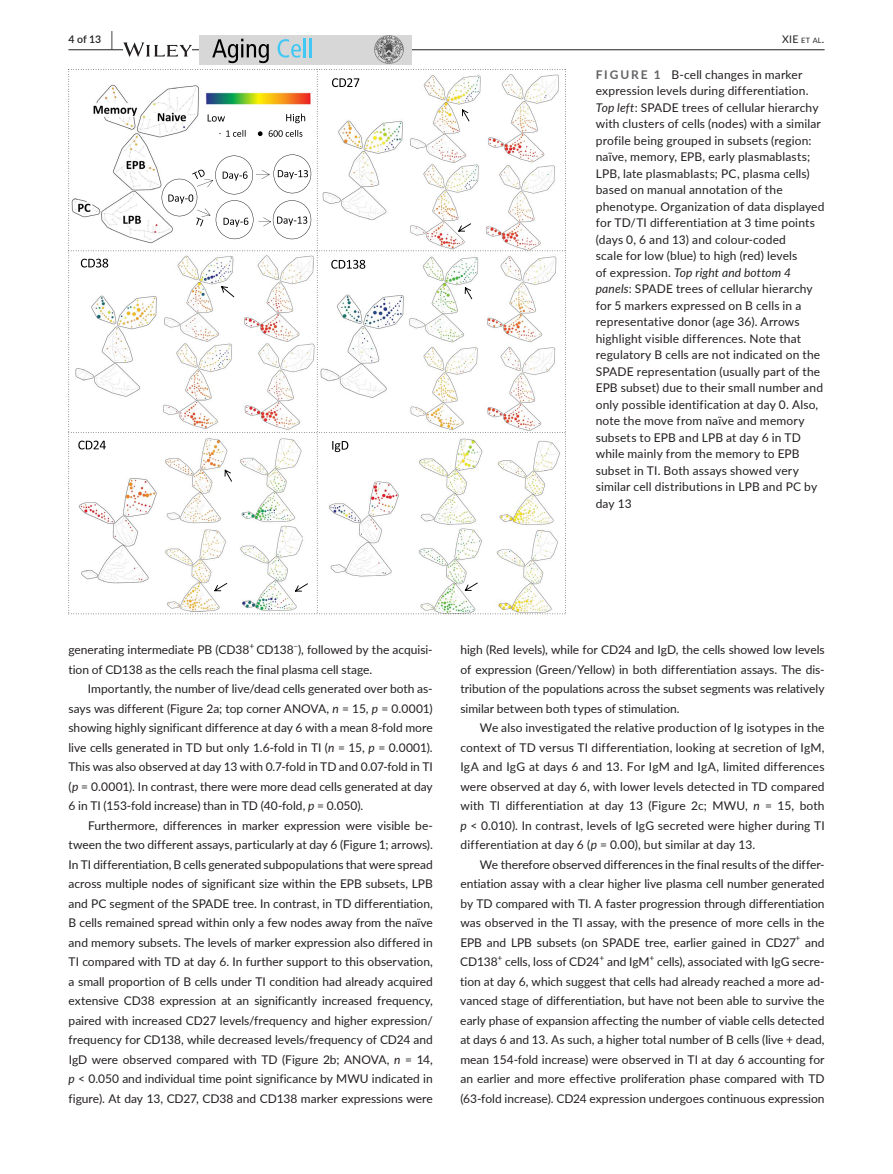
<style>
.page{position:relative;width:893px;height:1174px;background:#fff}
.page>*{position:absolute;margin:0;border:0;box-sizing:border-box;transform-origin:0 0}
.t1{font:12px/16.5px "Lato";color:#231f20;text-align:justify}
.t2{font:10.5px "Lato";color:#231f20}
.t3{font:600 10.5px "Lato";color:#231f20}
.t4{font:8.4px "Lato";color:#231f20}
.s1{font-size:19.5px}
.s2{font-size:7.35px}
.s3{font-weight:700;color:#636366}
.s4{font-style:italic}
</style>
<div class="page">
<hr style="left:68px;top:49px;width:756px;height:1px;background:#231f20">
<svg style="left:123px;top:42px;width:69px;height:15px"></svg>
<div style="left:200px;top:35px;width:212px;height:29px;background:#d7d7d7"></div>
<svg style="left:212px;top:39px;width:57px;height:24px"></svg>
<svg style="left:278px;top:38px;width:28px;height:20px"></svg>
<hr style="left:309px;top:38px;width:3px;height:19px;background:#40c8f4">
<img style="left:375px;top:35px;width:28px;height:29px">
<svg style="left:68px;top:69px;width:498px;height:545px"></svg>
<p class="t3" style="left:68px;top:31px;width:46px">4 of 13 <span class="s1">|</span></p>
<p class="t2" style="left:782px;top:31px;width:44px">XIE <span class="s2">et al</span>.</p>
<p class="t1" style="left:596px;top:66px;width:230px;text-align:left"><span class="s3">FIGURE 1</span> B-cell changes in marker expression levels during differentiation.<br><span class="s4">Top left</span>: SPADE trees of cellular hierarchy with clusters of cells (nodes) with a similar profile being grouped in subsets (region: naïve, memory, EPB, early plasmablasts; LPB, late plasmablasts; PC, plasma cells) based on manual annotation of the phenotype. Organization of data displayed for TD/TI differentiation at 3 time points (days 0, 6 and 13) and colour-coded<br>scale for low (blue) to high (red) levels<br>of expression. <span class="s4">Top right and bottom 4 panels</span>: SPADE trees of cellular hierarchy for 5 markers expressed on B cells in a representative donor (age 36). Arrows highlight visible differences. Note that regulatory B cells are not indicated on the SPADE representation (usually part of the EPB subset) due to their small number and only possible identification at day 0. Also, note the move from naïve and memory subsets to EPB and LPB at day 6 in TD while mainly from the memory to EPB subset in TI. Both assays showed very similar cell distributions in LPB and PC by day 13</p>
<p class="t1" style="left:68px;top:641px;width:182px">generating intermediate PB (CD38</p>
<p class="t4" style="left:249px;top:640px;width:6px">+</p>
<p class="t1" style="left:256px;top:641px;width:178px">CD138 ), followed by the acquisi-</p>
<p class="t4" style="left:294px;top:640px;width:6px">−</p>
<p class="t1" style="left:68px;top:660px;width:305px">tion of CD138 as the cells reach the final plasma cell stage.</p>
<p class="t1" style="left:88px;top:680px;width:346px">Importantly, the number of live/dead cells generated over both as-</p>
<p class="t1" style="left:68px;top:699px;width:366px">says was different (Figure 2a; top corner ANOVA, <span class="s4">n</span> = 15, <span class="s4">p</span> = 0.0001)</p>
<p class="t1" style="left:68px;top:719px;width:366px">showing highly significant difference at day 6 with a mean 8-fold more</p>
<p class="t1" style="left:69px;top:738px;width:366px">live cells generated in TD but only 1.6-fold in TI (<span class="s4">n</span> = 15, <span class="s4">p</span> = 0.0001).</p>
<p class="t1" style="left:69px;top:758px;width:366px">This was also observed at day 13 with 0.7-fold in TD and 0.07-fold in TI</p>
<p class="t1" style="left:69px;top:777px;width:366px">(<span class="s4">p</span> = 0.0001). In contrast, there were more dead cells generated at day</p>
<p class="t1" style="left:69px;top:797px;width:296px">6 in TI (153-fold increase) than in TD (40-fold, <span class="s4">p</span> = 0.050).</p>
<p class="t1" style="left:88px;top:816px;width:346px">Furthermore, differences in marker expression were visible be-</p>
<p class="t1" style="left:69px;top:836px;width:366px">tween the two different assays, particularly at day 6 (Figure 1; arrows).</p>
<p class="t1" style="left:69px;top:855px;width:366px">In TI differentiation, B cells generated subpopulations that were spread</p>
<p class="t1" style="left:69px;top:875px;width:366px">across multiple nodes of significant size within the EPB subsets, LPB</p>
<p class="t1" style="left:69px;top:894px;width:366px">and PC segment of the SPADE tree. In contrast, in TD differentiation,</p>
<p class="t1" style="left:69px;top:914px;width:366px">B cells remained spread within only a few nodes away from the naïve</p>
<p class="t1" style="left:69px;top:933px;width:366px">and memory subsets. The levels of marker expression also differed in</p>
<p class="t1" style="left:69px;top:953px;width:366px">TI compared with TD at day 6. In further support to this observation,</p>
<p class="t1" style="left:69px;top:972px;width:366px">a small proportion of B cells under TI condition had already acquired</p>
<p class="t1" style="left:69px;top:992px;width:366px">extensive CD38 expression at an significantly increased frequency,</p>
<p class="t1" style="left:69px;top:1011px;width:366px">paired with increased CD27 levels/frequency and higher expression/</p>
<p class="t1" style="left:69px;top:1031px;width:366px">frequency for CD138, while decreased levels/frequency of CD24 and</p>
<p class="t1" style="left:69px;top:1050px;width:366px">IgD were observed compared with TD (Figure 2b; ANOVA, <span class="s4">n</span> = 14,</p>
<p class="t1" style="left:69px;top:1070px;width:366px"><span class="s4">p</span> &lt; 0.050 and individual time point significance by MWU indicated in</p>
<p class="t1" style="left:69px;top:1089px;width:366px">figure). At day 13, CD27, CD38 and CD138 marker expressions were</p>
<p class="t1" style="left:460px;top:639px;width:366px;line-height:19.5px">high (Red levels), while for CD24 and IgD, the cells showed low levels of expression (Green/Yellow) in both differentiation assays. The dis&shy;tribution of the populations across the subset segments was relatively similar between both types of stimulation.</p>
<p class="t1" style="left:460px;top:717px;width:366px;line-height:19.5px;text-indent:20px">We also investigated the relative production of Ig isotypes in the context of TD versus TI differentiation, looking at secretion of IgM, IgA and IgG at days 6 and 13. For IgM and IgA, limited differences were observed at day 6, with lower levels detected in TD compared with TI differentiation at day 13 (Figure 2c; MWU, <span class="s4">n</span> = 15, both <span class="s4">p</span> &lt; 0.010). In contrast, levels of IgG secreted were higher during TI differentiation at day 6 (<span class="s4">p</span> = 0.00), but similar at day 13.</p>
<p class="t1" style="left:460px;top:854px;width:366px;line-height:19.5px;text-indent:20px">We therefore observed differences in the final results of the differ&shy;entiation assay with a clear higher live plasma cell number generated by TD compared with TI. A faster progression through differentiation was observed in the TI assay, with the presence of more cells in the EPB and LPB subsets (on SPADE tree, earlier gained in CD27<sup>+</sup> and CD138</p>
<p class="t4" style="left:498px;top:952px;width:6px">+</p>
<p class="t1" style="left:505px;top:953px;width:96px">cells, loss of CD24</p>
<p class="t4" style="left:599px;top:952px;width:6px">+</p>
<p class="t1" style="left:607px;top:953px;width:44px">and IgM</p>
<p class="t4" style="left:649px;top:952px;width:6px">+</p>
<p class="t1" style="left:460px;top:951px;width:366px;line-height:19.5px;text-indent:197px">cells), associated with IgG secre&shy;tion at day 6, which suggest that cells had already reached a more ad&shy;vanced stage of differentiation, but have not been able to survive the early phase of expansion affecting the number of viable cells detected at days 6 and 13. As such, a higher total number of B cells (live + dead, mean 154-fold increase) were observed in TI at day 6 accounting for an earlier and more effective proliferation phase compared with TD (63-fold increase). CD24 expression undergoes continuous expression</p>
</div>
